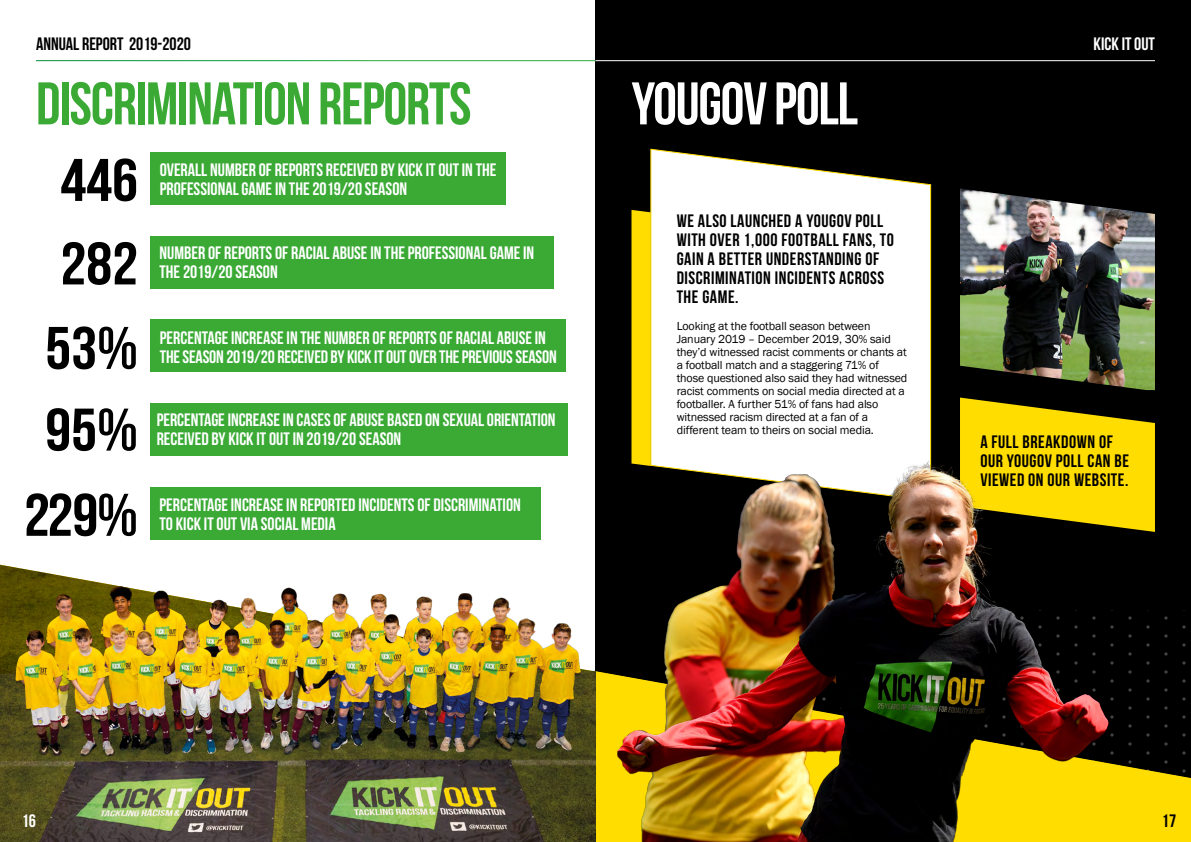
<style>
.page{position:relative;width:1191px;height:842px;background:#fff}
.page>*{position:absolute;margin:0;border:0;box-sizing:border-box;transform-origin:0 0}
.t1{font:700 60px "Bebas Neue";letter-spacing:-.02em;color:#3aaa35}
.t2{font:700 60px "Bebas Neue";color:#000;scale:1.09 1}
.t3{font:700 60px "Bebas Neue";letter-spacing:-.02em;color:#fff}
.t4{font:18px/19px "Bebas Neue";color:#fff}
.t5{font:18px/19px "Bebas Neue";letter-spacing:.03em;color:#000}
.t6{font:18px "Bebas Neue";color:#000}
.t7{font:12px/13px "Franklin Gothic";letter-spacing:-.01em;color:#000}
</style>
<div class="page">
<div style="left:150px;top:152px;width:356px;height:52px;background:#3aaa35"></div>
<div style="left:150px;top:236px;width:403px;height:52px;background:#3aaa35"></div>
<div style="left:150px;top:487px;width:391px;height:53px;background:#3aaa35"></div>
<div style="left:150px;top:320px;width:416px;height:52px;background:#3aaa35"></div>
<div style="left:150px;top:403px;width:418px;height:53px;background:#3aaa35"></div>
<div style="left:595px;top:0;width:596px;height:842px;background:#000"></div>
<svg style="left:1129px;top:610px;width:62px;height:232px"></svg>
<img style="left:0;top:575px;width:540px;height:267px">
<div style="left:631px;top:210px;width:19px;height:241px;background:#fd0"></div>
<svg style="left:650px;top:148px;width:281px;height:303px;background:#efeeec"></svg>
<svg style="left:960px;top:398px;width:195px;height:134px"></svg>
<img style="left:960px;top:189px;width:195px;height:201px">
<img style="left:540px;top:451px;width:589px;height:391px">
<hr style="left:595px;top:60px;width:560px;height:1px;background:#fff">
<p class="t6" style="left:36px;top:33px;width:156px">ANNUAL REPORT 2019-2020</p>
<h1 class="t1" style="left:36px;top:71px;width:437px">DISCRIMINATION REPORTS</h1>
<h1 class="t2" style="left:60px;top:147px;width:73px">446</h1>
<p class="t4" style="left:160px;top:160px;width:338px">OVERALL NUMBER OF REPORTS RECEIVED BY KICK IT OUT IN THE<br>PROFESSIONAL GAME IN THE 2019/20 SEASON</p>
<h1 class="t2" style="left:60px;top:231px;width:73px">282</h1>
<p class="t4" style="left:159px;top:243px;width:376px">NUMBER OF REPORTS OF RACIAL ABUSE IN THE PROFESSIONAL GAME IN<br>THE 2019/20 SEASON</p>
<h1 class="t2" style="left:45px;top:315px;width:87px">53%</h1>
<p class="t4" style="left:160px;top:328px;width:398px">PERCENTAGE INCREASE IN THE NUMBER OF REPORTS OF RACIAL ABUSE IN<br>THE SEASON 2019/20 RECEIVED BY KICK IT OUT OVER THE PREVIOUS SEASON</p>
<h1 class="t2" style="left:45px;top:397px;width:87px">95%</h1>
<p class="t4" style="left:157px;top:410px;width:400px">PERCENTAGE INCREASE IN CASES OF ABUSE BASED ON SEXUAL ORIENTATION<br>RECEIVED BY KICK IT OUT IN 2019/20 SEASON</p>
<h1 class="t2" style="left:24px;top:482px;width:106px">229%</h1>
<p class="t4" style="left:159px;top:495px;width:363px">PERCENTAGE INCREASE IN REPORTED INCIDENTS OF DISCRIMINATION<br>TO KICK IT OUT VIA SOCIAL MEDIA</p>
<h1 class="t3" style="left:631px;top:71px;width:228px">YOUGOV POLL</h1>
<p class="t5" style="left:676px;top:211px;width:219px">WE ALSO LAUNCHED A YOUGOV POLL<br>WITH OVER 1,000 FOOTBALL FANS, TO<br>GAIN A BETTER UNDERSTANDING OF<br>DISCRIMINATION INCIDENTS ACROSS<br>THE GAME.</p>
<p class="t7" style="left:676px;top:319px;width:232px">Looking at the football season between January 2019 – December 2019, 30% said they’d witnessed racist comments or chants at a football match and a staggering 71% of those questioned also said they had witnessed racist comments on social media directed at a footballer. A further 51% of fans had also witnessed racism directed at a fan of a different team to theirs on social media.</p>
<p class="t4" style="left:1093px;top:34px;width:63px">KICK IT OUT</p>
<p class="t5" style="left:980px;top:432px;width:150px">A FULL BREAKDOWN OF<br>OUR YOUGOV POLL CAN BE<br>VIEWED ON OUR WEBSITE.</p>
<p class="t4" style="left:22px;top:811px;width:16px">16</p>
<p class="t5" style="left:1162px;top:811px;width:16px">17</p>
</div>
